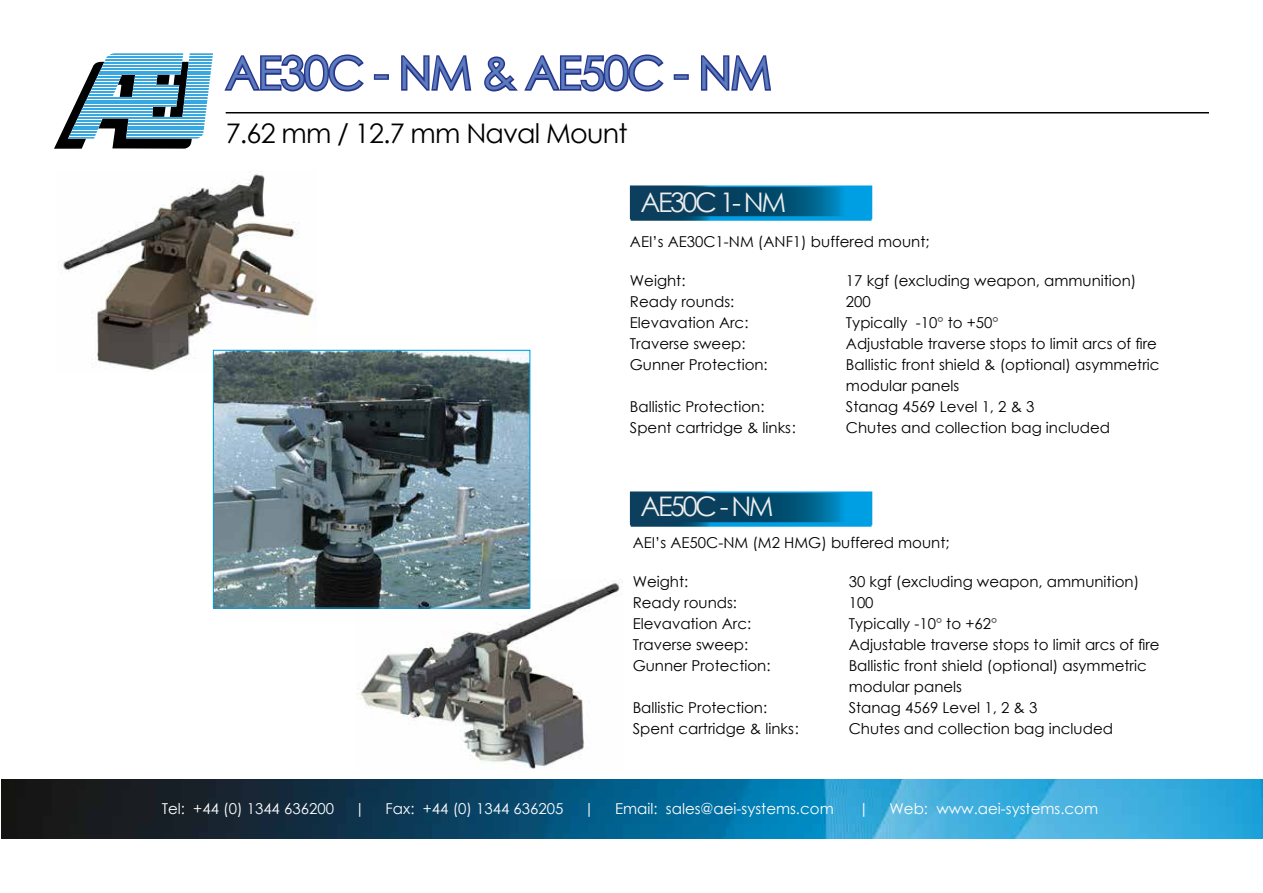
<style>
.page{position:relative;width:1263px;height:893px;background:#fff}
.page>*{position:absolute;margin:0;border:0;box-sizing:border-box;transform-origin:0 0}
.t1{font:45px "Century Gothic";letter-spacing:-.03em;color:#5b7cbd}
.t2{font:27px "Century Gothic";letter-spacing:-.03em;color:#000}
.t3{font:27px "Century Gothic";letter-spacing:-.09em;color:#ededed}
.t4{font:15px/21px "Century Gothic";color:#000}
.t5{font:15px "Century Gothic";color:#fff}
.s1{color:#525251}
</style>
<div class="page">
<svg style="left:54px;top:53px;width:159px;height:96px"></svg>
<hr style="left:96px;top:54px;width:117px;height:1px;background:#38a8e0">
<hr style="left:95px;top:56px;width:118px;height:2px;background:#38a8e0">
<hr style="left:94px;top:59px;width:119px;height:2px;background:#38a8e0">
<hr style="left:93px;top:62px;width:120px;height:2px;background:#38a8e0">
<hr style="left:92px;top:65px;width:121px;height:1px;background:#38a8e0">
<hr style="left:91px;top:68px;width:122px;height:1px;background:#38a8e0">
<hr style="left:90px;top:71px;width:123px;height:1px;background:#38a8e0">
<hr style="left:89px;top:74px;width:124px;height:1px;background:#38a8e0">
<hr style="left:88px;top:77px;width:125px;height:1px;background:#38a8e0">
<hr style="left:87px;top:80px;width:126px;height:1px;background:#38a8e0">
<hr style="left:86px;top:82px;width:127px;height:2px;background:#38a8e0">
<hr style="left:85px;top:85px;width:128px;height:2px;background:#38a8e0">
<hr style="left:84px;top:88px;width:129px;height:2px;background:#38a8e0">
<hr style="left:83px;top:91px;width:130px;height:2px;background:#38a8e0">
<hr style="left:82px;top:94px;width:131px;height:1px;background:#38a8e0">
<hr style="left:81px;top:97px;width:132px;height:1px;background:#38a8e0">
<hr style="left:80px;top:100px;width:133px;height:1px;background:#38a8e0">
<hr style="left:79px;top:103px;width:134px;height:1px;background:#38a8e0">
<hr style="left:79px;top:106px;width:133px;height:1px;background:#38a8e0">
<hr style="left:78px;top:108px;width:133px;height:2px;background:#38a8e0">
<hr style="left:77px;top:111px;width:133px;height:2px;background:#38a8e0">
<hr style="left:76px;top:114px;width:133px;height:2px;background:#38a8e0">
<hr style="left:75px;top:117px;width:133px;height:2px;background:#38a8e0">
<hr style="left:74px;top:120px;width:133px;height:1px;background:#38a8e0">
<hr style="left:73px;top:123px;width:133px;height:1px;background:#38a8e0">
<hr style="left:72px;top:126px;width:133px;height:1px;background:#38a8e0">
<hr style="left:71px;top:129px;width:133px;height:1px;background:#38a8e0">
<hr style="left:70px;top:132px;width:133px;height:1px;background:#38a8e0">
<hr style="left:69px;top:135px;width:133px;height:1px;background:#38a8e0">
<hr style="left:68px;top:137px;width:133px;height:2px;background:#38a8e0">
<hr style="left:226px;top:112px;width:983px;height:1px;background:#000">
<svg style="left:224px;top:54px;width:140px;height:38px"></svg>
<div style="left:374px;top:74px;width:15px;height:6px;border:3px solid #28348b"></div>
<svg style="left:401px;top:55px;width:71px;height:36px"></svg>
<svg style="left:484px;top:54px;width:180px;height:38px"></svg>
<div style="left:674px;top:74px;width:15px;height:6px;border:3px solid #28348b"></div>
<svg style="left:701px;top:55px;width:71px;height:36px"></svg>
<img style="left:1px;top:779px;width:1262px;height:60px">
<img style="left:359px;top:579px;width:263px;height:190px">
<img style="left:61px;top:174px;width:255px;height:198px">
<img style="left:215px;top:352px;width:313px;height:255px">
<div style="left:213px;top:350px;width:317px;height:259px;border:1px solid #009fe3"></div>
<svg style="left:633px;top:188px;width:236px;height:28px;background:#04557b"></svg>
<svg style="left:631px;top:216px;width:240px;height:5px"></svg>
<svg style="left:633px;top:494px;width:236px;height:28px;background:#04557b"></svg>
<svg style="left:631px;top:522px;width:240px;height:5px"></svg>
<h1 class="t1" style="left:226px;top:41px;width:548px">AE30C - NM &amp; AE50C - NM</h1>
<h2 class="t2" style="left:226px;top:115px;width:403px">7.62 mm / 12.7 mm Naval Mount</h2>
<h2 class="t3" style="left:640px;top:183px;width:147px">AE30C 1- NM</h2>
<p class="t4" style="left:630px;top:231px;width:301px">AEI’s AE30C1-NM (ANF1) buffered mount;</p>
<p class="t4" style="left:630px;top:270px;width:57px">Weight:</p>
<p class="t4" style="left:846px;top:270px;width:292px">17 kgf (excluding weapon, ammunition)</p>
<p class="t4" style="left:630px;top:291px;width:106px">Ready rounds:</p>
<p class="t4" style="left:846px;top:291px;width:26px">200</p>
<p class="t4" style="left:630px;top:312px;width:120px">Elevavation Arc:</p>
<p class="t4" style="left:846px;top:312px;width:154px">Typically -10<span class="s1">°</span> to +50<span class="s1">°</span></p>
<p class="t4" style="left:630px;top:333px;width:117px">Traverse sweep:</p>
<p class="t4" style="left:846px;top:333px;width:312px">Adjustable traverse stops to limit arcs of fire</p>
<p class="t4" style="left:630px;top:354px;width:139px">Gunner Protection:</p>
<p class="t4" style="left:846px;top:354px;width:315px">Ballistic front shield &amp; (optional) asymmetric modular panels</p>
<p class="t4" style="left:630px;top:396px;width:136px">Ballistic Protection:</p>
<p class="t4" style="left:846px;top:396px;width:190px">Stanag 4569 Level 1, 2 &amp; 3</p>
<p class="t4" style="left:630px;top:417px;width:168px">Spent cartridge &amp; links:</p>
<p class="t4" style="left:846px;top:417px;width:266px">Chutes and collection bag included</p>
<h2 class="t3" style="left:640px;top:488px;width:135px">AE50C - NM</h2>
<p class="t4" style="left:633px;top:532px;width:318px">AEI’s AE50C-NM (M2 HMG) buffered mount;</p>
<p class="t4" style="left:633px;top:571px;width:57px">Weight:</p>
<p class="t4" style="left:849px;top:571px;width:292px">30 kgf (excluding weapon, ammunition)</p>
<p class="t4" style="left:633px;top:592px;width:106px">Ready rounds:</p>
<p class="t4" style="left:849px;top:592px;width:26px">100</p>
<p class="t4" style="left:633px;top:613px;width:120px">Elevavation Arc:</p>
<p class="t4" style="left:849px;top:613px;width:150px">Typically -10<span class="s1">°</span> to +62<span class="s1">°</span></p>
<p class="t4" style="left:633px;top:634px;width:117px">Traverse sweep:</p>
<p class="t4" style="left:849px;top:634px;width:312px">Adjustable traverse stops to limit arcs of fire</p>
<p class="t4" style="left:633px;top:655px;width:139px">Gunner Protection:</p>
<p class="t4" style="left:849px;top:655px;width:300px">Ballistic front shield (optional) asymmetric modular panels</p>
<p class="t4" style="left:633px;top:697px;width:136px">Ballistic Protection:</p>
<p class="t4" style="left:849px;top:697px;width:190px">Stanag 4569 Level 1, 2 &amp; 3</p>
<p class="t4" style="left:633px;top:718px;width:168px">Spent cartridge &amp; links:</p>
<p class="t4" style="left:849px;top:718px;width:266px">Chutes and collection bag included</p>
<p class="t5" style="left:162px;top:798px;width:174px">Tel: +44 (0) 1344 636200</p>
<p class="t5" style="left:355px;top:798px;width:12px">|</p>
<p class="t5" style="left:386px;top:798px;width:179px">Fax: +44 (0) 1344 636205</p>
<p class="t5" style="left:584px;top:798px;width:12px">|</p>
<p class="t5" style="left:615px;top:798px;width:220px">Email: sales@aei-systems.com</p>
<p class="t5" style="left:859px;top:798px;width:12px">|</p>
<p class="t5" style="left:889px;top:798px;width:210px">Web: www.aei-systems.com</p>
</div>
